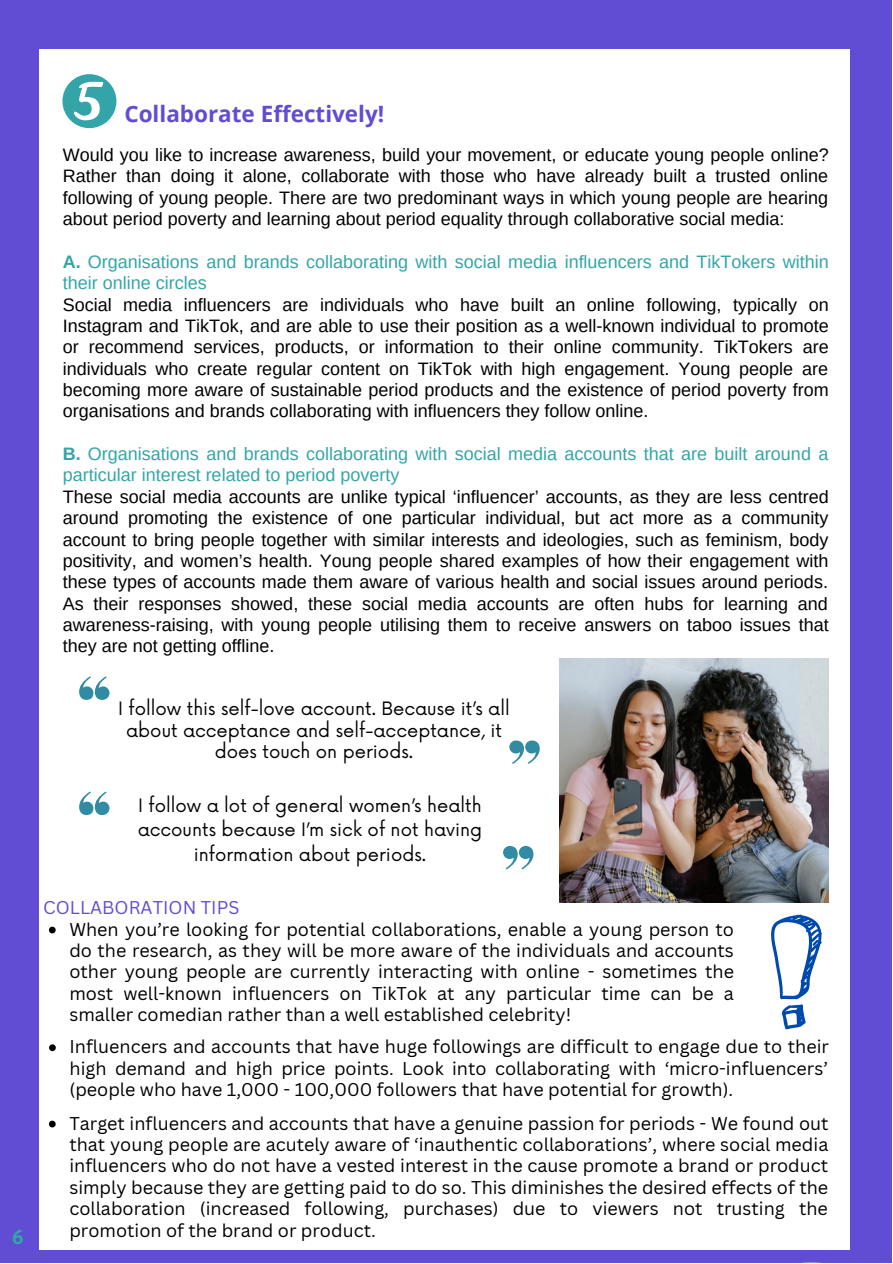
<style>
.page{position:relative;width:893px;height:1264px;background:#fff}
.page>*{position:absolute;margin:0;border:0;box-sizing:border-box;transform-origin:0 0}
.t1{font:700 24px "Alegreya Sans SC";color:#33a5a8}
.t2{font:700 22.5px "Open Sans";color:#614cd4}
.t3{font:18px/21.3px "Arimo";color:#000;text-align:justify}
.t4{font:18px/21.3px "Canva Sans";color:#000;text-align:justify}
.t5{font:18px/21.3px "Arimo";color:#33a5a8}
.t6{font:18px/21.3px "Now";color:#000;text-align:center}
.t7{font:18px "Canva Sans";color:#614cd4}
.s1{font-weight:700}
</style>
<div class="page">
<div style="left:0;top:0;width:891px;height:1262px;background:#614cd4"></div>
<div style="left:39px;top:49px;width:810px;height:1200px;background:#fff"></div>
<svg style="left:694px;top:1262px;width:198px;height:1px"></svg>
<svg style="left:62px;top:74px;width:54px;height:54px"></svg>
<img style="left:559px;top:658px;width:269px;height:244px">
<svg style="left:79px;top:676px;width:30px;height:24px"></svg>
<svg style="left:79px;top:791px;width:30px;height:24px"></svg>
<svg style="left:503px;top:846px;width:30px;height:23px"></svg>
<svg style="left:509px;top:740px;width:30px;height:24px"></svg>
<svg style="left:49px;top:926px;width:7px;height:7px"></svg>
<svg style="left:771px;top:914px;width:50px;height:115px"></svg>
<svg style="left:49px;top:1044px;width:7px;height:7px"></svg>
<svg style="left:49px;top:1120px;width:7px;height:7px"></svg>
<h1 class="t1" style="left:12px;top:1224px;width:13px">6</h1>
<p class="t2" style="left:124px;top:98px;width:261px">Collaborate Effectively!</p>
<p class="t3" style="left:63px;top:144px;width:767px">Would you like to increase awareness, build your movement, or educate young people online?<br>Rather than doing it alone, collaborate with those who have already built a trusted online following of young people. There are two predominant ways in which young people are hearing about period poverty and learning about period equality through collaborative social media:</p>
<p class="t5" style="left:63px;top:251px;width:767px"><span class="s1">A.</span> Organisations and brands collaborating with social media influencers and TikTokers within their online circles</p>
<p class="t3" style="left:63px;top:293px;width:767px">Social media influencers are individuals who have built an online following, typically on Instagram and TikTok, and are able to use their position as a well-known individual to promote or recommend services, products, or information to their online community. TikTokers are individuals who create regular content on TikTok with high engagement. Young people are becoming more aware of sustainable period products and the existence of period poverty from organisations and brands collaborating with influencers they follow online.</p>
<p class="t5" style="left:63px;top:443px;width:767px"><span class="s1">B.</span> Organisations and brands collaborating with social media accounts that are built around a particular interest related to period poverty</p>
<p class="t3" style="left:63px;top:486px;width:767px">These social media accounts are unlike typical ‘influencer’ accounts, as they are less centred around promoting the existence of one particular individual, but act more as a community account to bring people together with similar interests and ideologies, such as feminism, body positivity, and women’s health. Young people shared examples of how their engagement with these types of accounts made them aware of various health and social issues around periods.<br>As their responses showed, these social media accounts are often hubs for learning and awareness-raising, with young people utilising them to receive answers on taboo issues that they are not getting offline.</p>
<p class="t6" style="left:118px;top:699px;width:393px">I follow this self-love account. Because it’s all about acceptance and self-acceptance, it does touch on periods.</p>
<p class="t6" style="left:138px;top:793px;width:346px;line-height:24.8px">I follow a lot of general women’s health accounts because I’m sick of not having information about periods.</p>
<p class="t7" style="left:43px;top:895px;width:198px">COLLABORATION TIPS</p>
<p class="t4" style="left:69px;top:918px;width:666px">When you’re looking for potential collaborations, enable a young person to do the research, as they will be more aware of the individuals and accounts other young people are currently interacting with online - sometimes the most well-known influencers on TikTok at any particular time can be a smaller comedian rather than a well established celebrity!</p>
<p class="t4" style="left:69px;top:1035px;width:760px">Influencers and accounts that have huge followings are difficult to engage due to their high demand and high price points. Look into collaborating with ‘micro-influencers’ (people who have 1,000 - 100,000 followers that have potential for growth).</p>
<p class="t4" style="left:69px;top:1112px;width:760px">Target influencers and accounts that have a genuine passion for periods - We found out that young people are acutely aware of ‘inauthentic collaborations’, where social media influencers who do not have a vested interest in the cause promote a brand or product simply because they are getting paid to do so. This diminishes the desired effects of the collaboration (increased following, purchases) due to viewers not trusting the promotion of the brand or product.</p>
</div>
